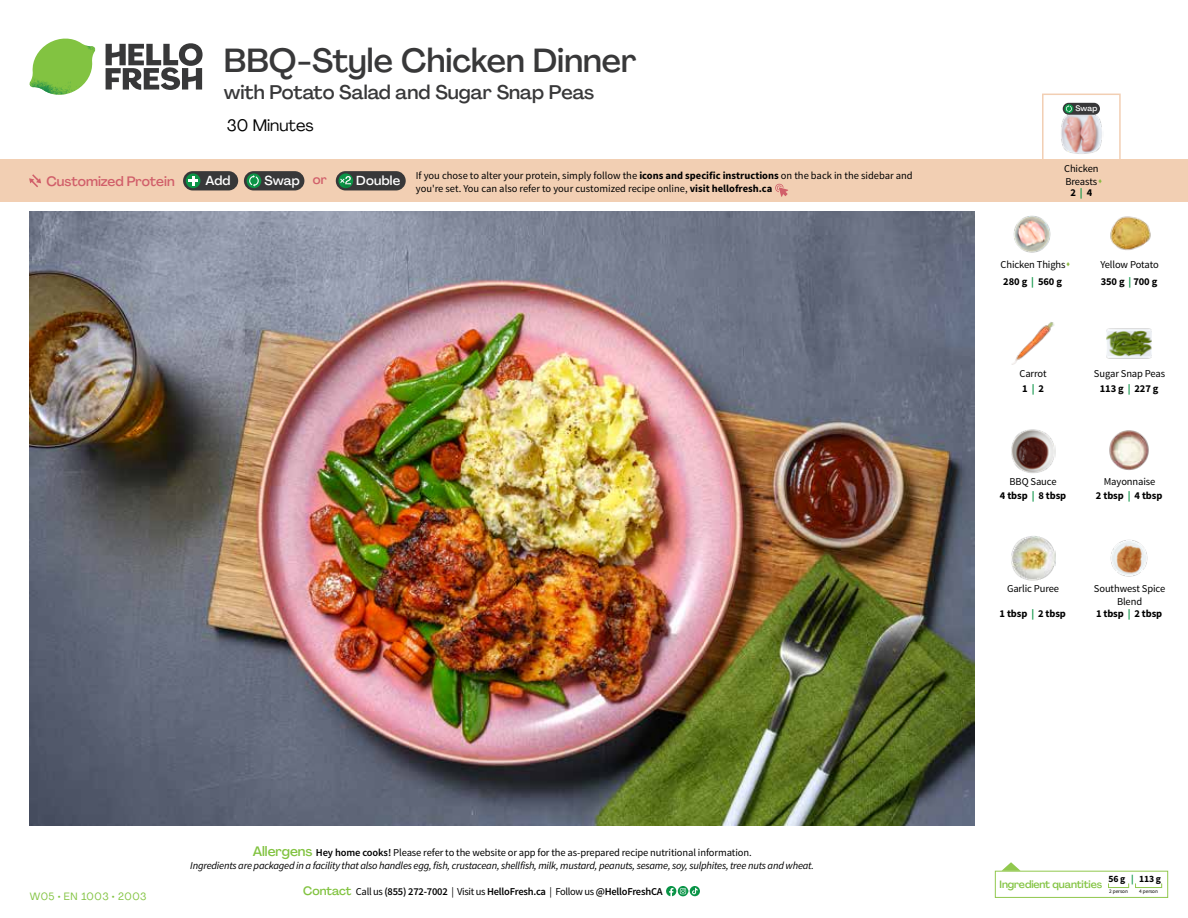
<style>
.page{position:relative;width:1188px;height:918px;background:#fff}
.page>*{position:absolute;margin:0;border:0;box-sizing:border-box;transform-origin:0 0}
.t1{font:500 33px "Agrandir";color:#383839}
.t2{font:500 19.5px "Agrandir";color:#383839}
.t3{font:16.5px "Agrandir";color:#000}
.t4{font:500 13.5px "Agrandir";color:#d15f6a}
.t5{font:500 12.9px "Agrandir";letter-spacing:.015em;color:#fff}
.t6{font:10.5px/14.9px "Source Sans Pro";letter-spacing:-.01em;color:#000}
.t7{font:italic 10.5px/13.5px "Source Sans Pro";letter-spacing:-.02em;color:#000;text-align:center}
.t8{font:600 10.5px "Source Sans Pro";letter-spacing:-.02em;color:#000}
.t9{font:700 10.5px/14.9px "Source Sans Pro";letter-spacing:-.01em;color:#000;text-align:center}
.t10{font:500 10.5px "Agrandir";letter-spacing:-.01em;color:#82c341}
.t11{font:10.5px "Agrandir";letter-spacing:.05em;color:#82c341}
.t12{font:700 9.6px "Source Sans Pro";color:#000}
.t13{font:500 7.95px "Agrandir";color:#fff}
.t14{font:5.25px "Source Sans Pro";letter-spacing:-.01em;color:#000}
.s1{color:#d15f6a}
.s2{color:#8cba42}
.s3{color:#0b9446}
.s4{font-weight:700}
.s5{font-weight:700;color:#0b9446}
.s6{font-weight:400}
.s7{font-family:"Agrandir";font-weight:500;font-style:normal;font-size:13.5px;color:#82c341}
.s8{font-weight:600;font-style:normal}
.s9{font-style:normal}
.s10{font-family:"Agrandir";font-weight:500;font-size:12px;color:#82c341}
</style>
<div class="page">
<svg style="left:106px;top:43px;width:97px;height:47px"></svg>
<svg style="left:34px;top:39px;width:59px;height:38px"></svg>
<img style="left:65px;top:39px;width:30px;height:25px">
<img style="left:33px;top:60px;width:56px;height:10px">
<img style="left:29px;top:64px;width:58px;height:31px">
<img style="left:64px;top:70px;width:25px;height:24px">
<img style="left:30px;top:211px;width:945px;height:615px">
<svg style="left:690px;top:886px;width:10px;height:10px"></svg>
<svg style="left:666px;top:886px;width:32px;height:10px"></svg>
<svg style="left:1002px;top:862px;width:19px;height:9px"></svg>
<div style="left:995px;top:871px;width:173px;height:27px;border:1px solid #91c84e"></div>
<div style="left:1108px;top:883px;width:21px;height:5px;border:1px solid #91c84e"></div>
<div style="left:1135px;top:883px;width:27px;height:5px;border:1px solid #91c84e"></div>
<img style="left:1012px;top:322px;width:43px;height:43px">
<img style="left:1106px;top:328px;width:46px;height:31px">
<img style="left:1011px;top:429px;width:45px;height:44px">
<img style="left:1109px;top:430px;width:40px;height:40px">
<img style="left:1011px;top:536px;width:45px;height:45px">
<img style="left:1110px;top:539px;width:38px;height:38px">
<img style="left:1110px;top:216px;width:41px;height:34px">
<img style="left:1013px;top:215px;width:38px;height:38px">
<div style="left:0;top:160px;width:1188px;height:42px;background:#f2cfb3"></div>
<svg style="left:29px;top:174px;width:12px;height:13px"></svg>
<div style="left:336px;top:171px;width:70px;height:19px;background:#383839;border-radius:10px"></div>
<svg style="left:338px;top:173px;width:15px;height:15px"></svg>
<div style="left:341px;top:180px;width:11px;height:11px;background:#000;opacity:.35"></div>
<svg style="left:339px;top:176px;width:12px;height:8px"></svg>
<div style="left:244px;top:171px;width:60px;height:19px;background:#383839;border-radius:10px"></div>
<div style="left:247px;top:173px;width:14px;height:15px;background:#0b9446;border-radius:50%"></div>
<svg style="left:249px;top:175px;width:10px;height:12px"></svg>
<div style="left:183px;top:171px;width:55px;height:19px;background:#383839;border-radius:10px"></div>
<div style="left:186px;top:173px;width:14px;height:15px;background:#0b9446;border-radius:50%"></div>
<svg style="left:188px;top:176px;width:10px;height:10px"></svg>
<svg style="left:775px;top:183px;width:13px;height:14px"></svg>
<div style="left:1042px;top:94px;width:79px;height:69px;border:2px solid #f2cfb3"></div>
<img style="left:1061px;top:112px;width:41px;height:42px">
<div style="left:1063px;top:103px;width:37px;height:12px;background:#383839;border-radius:6px"></div>
<svg style="left:1064px;top:104px;width:9px;height:9px"></svg>
<svg style="left:1066px;top:105px;width:6px;height:7px"></svg>
<h1 class="t1" style="left:224px;top:40px;width:415px">BBQ-Style Chicken Dinner</h1>
<h2 class="t2" style="left:224px;top:80px;width:372px">with Potato Salad and Sugar Snap Peas</h2>
<h3 class="t3" style="left:227px;top:115px;width:88px">30 Minutes</h3>
<p class="t13" style="left:1075px;top:104px;width:24px">Swap</p>
<p class="t4" style="left:46px;top:173px;width:130px">Customized Protein</p>
<p class="t5" style="left:205px;top:172px;width:27px">Add</p>
<p class="t5" style="left:264px;top:172px;width:64px">Swap <span class="s1">or</span></p>
<p class="t5" style="left:356px;top:172px;width:45px">Double</p>
<p class="t6" style="left:1064px;top:162px;width:40px;line-height:13.5px">Chicken<br>Breasts<span class="s2">▲</span></p>
<p class="t9" style="left:1070px;top:185px;width:23px">2 <span class="s3">|</span> 4</p>
<p class="t6" style="left:416px;top:168px;width:498px;line-height:13.5px">If you chose to alter your protein, simply follow the <span class="s4">icons and specific instructions</span> on the back in the sidebar and you're set. You can also refer to your customized recipe online, <span class="s4">visit hellofresh.ca</span></p>
<p class="t6" style="left:1001px;top:257px;width:72px;line-height:16.4px">Chicken Thighs<span class="s2">▲<br></span><span class="s4">280 g</span> <span class="s5">|</span> <span class="s4">560 g</span></p>
<p class="t6" style="left:1100px;top:257px;width:60px;line-height:16.4px">Yellow Potato<br><span class="s4">350 g</span> <span class="s5">|</span> <span class="s4">700 g</span></p>
<p class="t6" style="left:1019px;top:366px;width:29px">Carrot<br><span class="s4">1</span> <span class="s5">|</span> <span class="s4">2</span></p>
<p class="t6" style="left:1094px;top:366px;width:73px;text-align:center">Sugar Snap Peas<br><span class="s4">113 g</span> <span class="s5">|</span> <span class="s4">227 g</span></p>
<p class="t9" style="left:1000px;top:474px;width:68px"><span class="s6">BBQ Sauce<br></span>4 tbsp <span class="s3">|</span> 8 tbsp</p>
<p class="t6" style="left:1096px;top:474px;width:68px;text-align:center">Mayonnaise<br><span class="s4">2 tbsp</span> <span class="s5">|</span> <span class="s4">4 tbsp</span></p>
<p class="t11" style="left:30px;top:890px;width:118px">W05 • EN 1003 • 2003</p>
<p class="t7" style="left:190px;top:846px;width:625px"><span class="s7">Allergens</span> <span class="s8">Hey home cooks!</span> <span class="s9">Please refer to the website or app for the as-prepared recipe nutritional information.<br></span>Ingredients are packaged in a facility that also handles egg, fish, crustacean, shellfish, milk, mustard, peanuts, sesame, soy, sulphites, tree nuts and wheat.</p>
<p class="t8" style="left:303px;top:885px;width:361px"><span class="s10">Contact</span> <span class="s6">Call us</span> (855) 272-7002 <span class="s6">| Visit us</span> HelloFresh.ca <span class="s6">| Follow us</span> @HelloFreshCA</p>
<p class="t6" style="left:1007px;top:581px;width:54px">Garlic Puree</p>
<p class="t9" style="left:1000px;top:607px;width:68px">1 tbsp <span class="s3">|</span> 2 tbsp</p>
<p class="t6" style="left:1094px;top:582px;width:73px;line-height:13.5px;text-align:center">Southwest Spice<br>Blend</p>
<p class="t9" style="left:1096px;top:607px;width:68px">1 tbsp <span class="s3">|</span> 2 tbsp</p>
<p class="t12" style="left:1108px;top:873px;width:54px">56 g <span class="s3">|</span> 113 g</p>
<p class="t14" style="left:1109px;top:888px;width:20px">2 person</p>
<p class="t14" style="left:1139px;top:888px;width:20px">4 person</p>
<p class="t10" style="left:1000px;top:878px;width:104px">Ingredient quantities</p>
</div>
